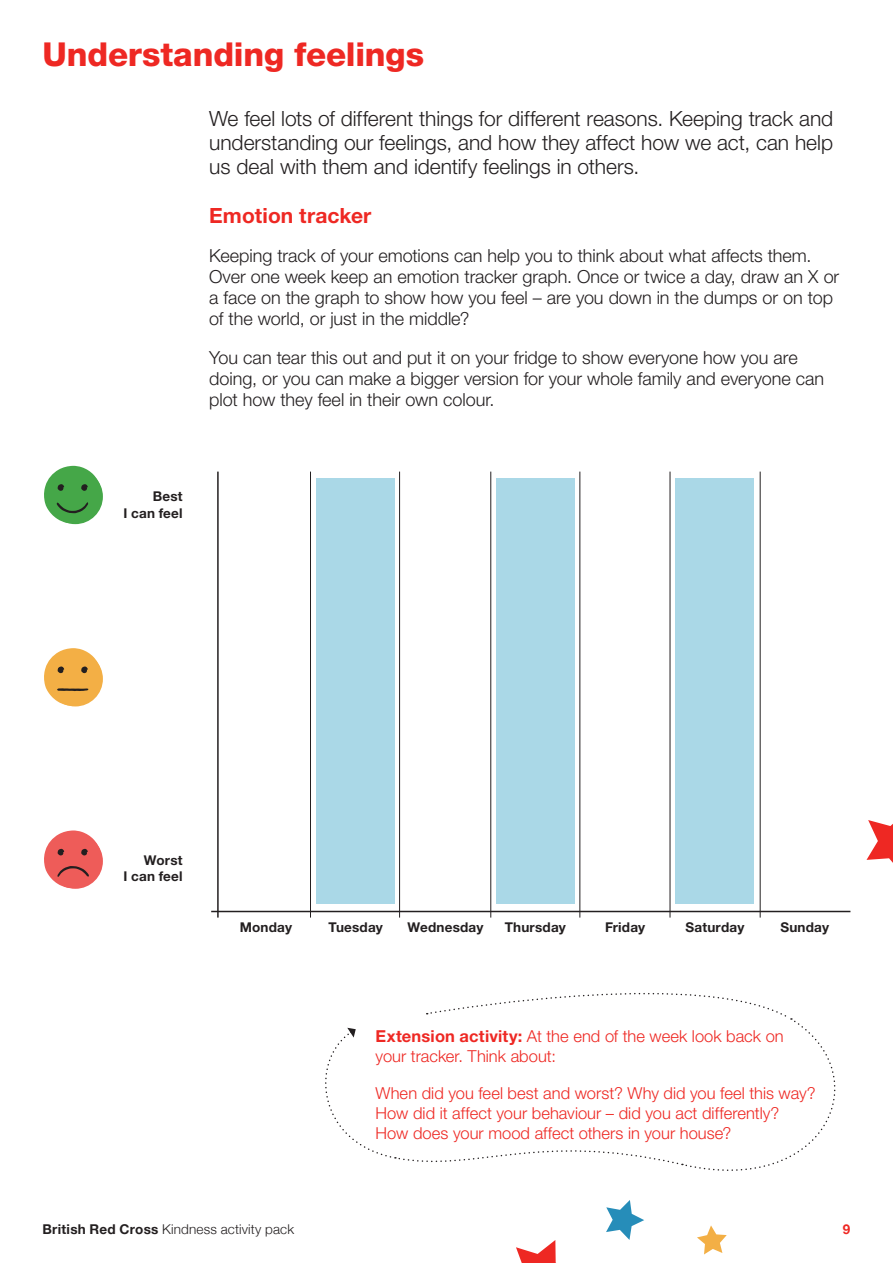
<style>
.page{position:relative;width:893px;height:1263px;background:#fff}
.page>*{position:absolute;margin:0;border:0;box-sizing:border-box;transform-origin:0 0}
.t1{font:800 33px "Helvetica Neue LT Pro";letter-spacing:-.005em;color:#ee2823}
.t2{font:300 21px/24px "Helvetica Neue LT Pro";color:#231f20;text-align:justify}
.t3{font:700 21px "Helvetica Neue LT Pro";letter-spacing:.005em;color:#ee2823}
.t4{font:300 18px/21px "Helvetica Neue LT Pro";color:#231f20}
.t5{font:300 16.5px/19.5px "Helvetica Neue LT Pro";color:#ee2823}
.t6{font:700 13.5px/16.5px "Helvetica Neue LT Pro";letter-spacing:.015em;color:#231f20;text-align:right}
.t7{font:300 13.5px "Helvetica Neue";letter-spacing:.01em;color:#231f20}
.t8{font:700 13.5px "Helvetica Neue";color:#ee2823}
.s1{font-weight:700}
</style>
<div class="page">
<div style="left:317px;top:479px;width:78px;height:425px;background:#aad8e7"></div>
<div style="left:496px;top:479px;width:78px;height:425px;background:#aad8e7"></div>
<div style="left:676px;top:479px;width:78px;height:425px;background:#aad8e7"></div>
<hr style="left:217px;top:472px;width:2px;height:445px;background:#231f20">
<hr style="left:310px;top:472px;width:1px;height:445px;background:#231f20">
<hr style="left:399px;top:472px;width:1px;height:445px;background:#231f20">
<hr style="left:490px;top:472px;width:1px;height:445px;background:#231f20">
<hr style="left:580px;top:472px;width:1px;height:445px;background:#231f20">
<hr style="left:670px;top:472px;width:1px;height:445px;background:#231f20">
<hr style="left:760px;top:472px;width:1px;height:445px;background:#231f20">
<hr style="left:211px;top:911px;width:639px;height:1px;background:#231f20">
<svg style="left:325px;top:993px;width:511px;height:270px"></svg>
<svg style="left:44px;top:466px;width:57px;height:58px"></svg>
<svg style="left:44px;top:648px;width:57px;height:58px"></svg>
<svg style="left:44px;top:830px;width:57px;height:58px"></svg>
<svg style="left:866px;top:820px;width:27px;height:43px"></svg>
<h1 class="t1" style="left:43px;top:35px;width:383px">Understanding feelings</h1>
<p class="t2" style="left:209px;top:106px;width:626px">We feel lots of different things for different reasons. Keeping track and understanding our feelings, and how they affect how we act, can help us deal with them and identify feelings in others.</p>
<p class="t3" style="left:209px;top:203px;width:164px">Emotion tracker</p>
<p class="t4" style="left:209px;top:245px;width:632px">Keeping track of your emotions can help you to think about what affects them.<br>Over one week keep an emotion tracker graph. Once or twice a day, draw an X or a face on the graph to show how you feel – are you down in the dumps or on top of the world, or just in the middle?</p>
<p class="t4" style="left:209px;top:347px;width:616px">You can tear this out and put it on your fridge to show everyone how you are doing, or you can make a bigger version for your whole family and everyone can plot how they feel in their own colour.</p>
<p class="t6" style="left:124px;top:488px;width:61px">Best<br>I can feel</p>
<p class="t6" style="left:124px;top:851px;width:61px">Worst<br>I can feel</p>
<p class="t6" style="left:240px;top:918px;width:54px">Monday</p>
<p class="t6" style="left:329px;top:918px;width:56px">Tuesday</p>
<p class="t6" style="left:408px;top:918px;width:77px">Wednesday</p>
<p class="t6" style="left:505px;top:918px;width:63px">Thursday</p>
<p class="t6" style="left:605px;top:918px;width:42px">Friday</p>
<p class="t6" style="left:685px;top:918px;width:60px">Saturday</p>
<p class="t6" style="left:780px;top:918px;width:50px">Sunday</p>
<p class="t5" style="left:376px;top:1026px;width:410px"><span class="s1">Extension activity:</span> At the end of the week look back on your tracker. Think about:</p>
<p class="t5" style="left:376px;top:1083px;width:442px">When did you feel best and worst? Why did you feel this way?<br>How did it affect your behaviour – did you act differently?<br>How does your mood affect others in your house?</p>
<p class="t7" style="left:43px;top:1218px;width:253px"><span class="s1">British Red Cross</span> Kindness activity pack</p>
<p class="t8" style="left:843px;top:1218px;width:9px">9</p>
</div>
